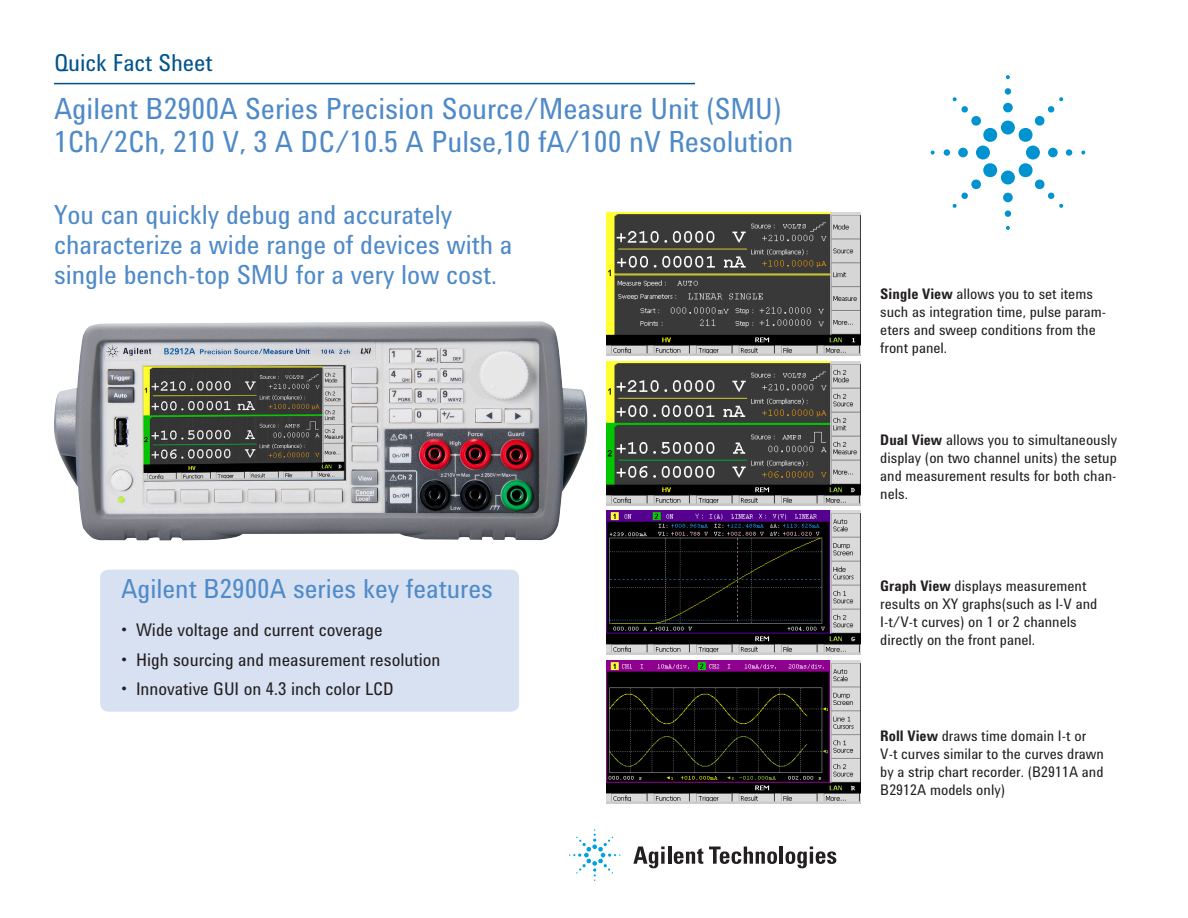
<style>
.page{position:relative;width:1188px;height:918px;background:#fff}
.page>*{position:absolute;margin:0;border:0;box-sizing:border-box;transform-origin:0 0}
.Header_1_-_Vibrant_B{font:30px/33px "Agilent Condensed CFF";color:#4f8ac8}
.Header_2_-_Vibrant_B{font:27px/30px "Agilent Condensed CFF";color:#4f8ac8}
.QFS{font:24px "Agilent Condensed CFF";color:#00538d}
.Bullets{font:18px "Agilent Condensed CFF";color:#231f20}
.Body_Text{font:15px/18px "Agilent Condensed CFF";color:#231f20}
.s1{font-weight:700}
</style>
<div class="page">
<div style="left:100px;top:570px;width:419px;height:142px;background:#d7e1f2;border-radius:9px"></div>
<hr style="left:54px;top:83px;width:641px;height:1px;background:#00538d">
<img style="left:607px;top:212px;width:253px;height:144px">
<img style="left:607px;top:361px;width:253px;height:144px">
<img style="left:607px;top:660px;width:253px;height:144px">
<img style="left:607px;top:511px;width:253px;height:143px">
<img style="left:54px;top:321px;width:533px;height:220px">
<div style="left:1001px;top:121px;width:14px;height:14px;background:#0093d0;border-radius:50%"></div>
<div style="left:1003px;top:103px;width:10px;height:9px;background:#0093d0;border-radius:50%"></div>
<div style="left:1005px;top:88px;width:6px;height:7px;background:#0093d0;border-radius:50%"></div>
<svg style="left:1006px;top:75px;width:4px;height:4px"></svg>
<div style="left:1026px;top:146px;width:14px;height:14px;background:#0093d0;border-radius:50%"></div>
<div style="left:1048px;top:148px;width:10px;height:9px;background:#0093d0;border-radius:50%"></div>
<div style="left:1066px;top:149px;width:6px;height:7px;background:#0093d0;border-radius:50%"></div>
<svg style="left:1081px;top:151px;width:4px;height:4px"></svg>
<div style="left:1001px;top:171px;width:14px;height:14px;background:#0093d0;border-radius:50%"></div>
<div style="left:1003px;top:193px;width:10px;height:9px;background:#0093d0;border-radius:50%"></div>
<div style="left:1005px;top:210px;width:6px;height:7px;background:#0093d0;border-radius:50%"></div>
<svg style="left:1006px;top:226px;width:4px;height:4px"></svg>
<div style="left:976px;top:146px;width:14px;height:14px;background:#0093d0;border-radius:50%"></div>
<div style="left:958px;top:148px;width:10px;height:9px;background:#0093d0;border-radius:50%"></div>
<div style="left:944px;top:149px;width:6px;height:7px;background:#0093d0;border-radius:50%"></div>
<svg style="left:931px;top:151px;width:4px;height:4px"></svg>
<svg style="left:1018px;top:97px;width:45px;height:45px"></svg>
<svg style="left:1018px;top:163px;width:45px;height:45px"></svg>
<svg style="left:952px;top:163px;width:46px;height:45px"></svg>
<svg style="left:952px;top:97px;width:46px;height:45px"></svg>
<svg style="left:633px;top:847px;width:32px;height:21px"></svg>
<svg style="left:661px;top:852px;width:4px;height:12px"></svg>
<hr style="left:668px;top:847px;width:3px;height:17px;background:#231f20">
<svg style="left:674px;top:848px;width:29px;height:16px"></svg>
<svg style="left:709px;top:847px;width:68px;height:17px"></svg>
<hr style="left:780px;top:847px;width:3px;height:17px;background:#231f20">
<svg style="left:786px;top:847px;width:50px;height:21px"></svg>
<svg style="left:569px;top:829px;width:51px;height:52px"></svg>
<p class="QFS" style="left:54px;top:44px;width:160px">Quick Fact Sheet</p>
<p class="Header_1_-_Vibrant_B" style="left:54px;top:91px;width:741px">Agilent B2900A Series Precision Source/Measure Unit (SMU)<br>1Ch/2Ch, 210 V, 3 A DC/10.5 A Pulse,10 fA/100 nV Resolution</p>
<p class="Header_2_-_Vibrant_B" style="left:54px;top:199px;width:460px">You can quickly debug and accurately characterize a wide range of devices with a single bench-top SMU for a very low cost.</p>
<p class="Header_2_-_Vibrant_B" style="left:121px;top:573px;width:373px">Agilent B2900A series key features</p>
<p class="Bullets" style="left:121px;top:617px;width:263px">• Wide voltage and current coverage</p>
<p class="Bullets" style="left:121px;top:646px;width:321px">• High sourcing and measurement resolution</p>
<p class="Bullets" style="left:121px;top:676px;width:274px">• Innovative GUI on 4.3 inch color LCD</p>
<p class="Body_Text" style="left:880px;top:285px;width:227px"><span class="s1">Single View</span> allows you to set items such as integration time, pulse param&shy;eters and sweep conditions from the front panel.</p>
<p class="Body_Text" style="left:880px;top:431px;width:238px;text-align:justify"><span class="s1">Dual View</span> allows you to simultaneously display (on two channel units) the setup and measurement results for both chan&shy;nels.</p>
<p class="Body_Text" style="left:880px;top:576px;width:219px"><span class="s1">Graph View</span> displays measurement results on XY graphs(such as I-V and<br>I-t/V-t curves) on 1 or 2 channels directly on the front panel.</p>
<p class="Body_Text" style="left:880px;top:726px;width:225px"><span class="s1">Roll View</span> draws time domain I-t or<br>V-t curves similar to the curves drawn by a strip chart recorder. (B2911A and<br>B2912A models only)</p>
</div>
